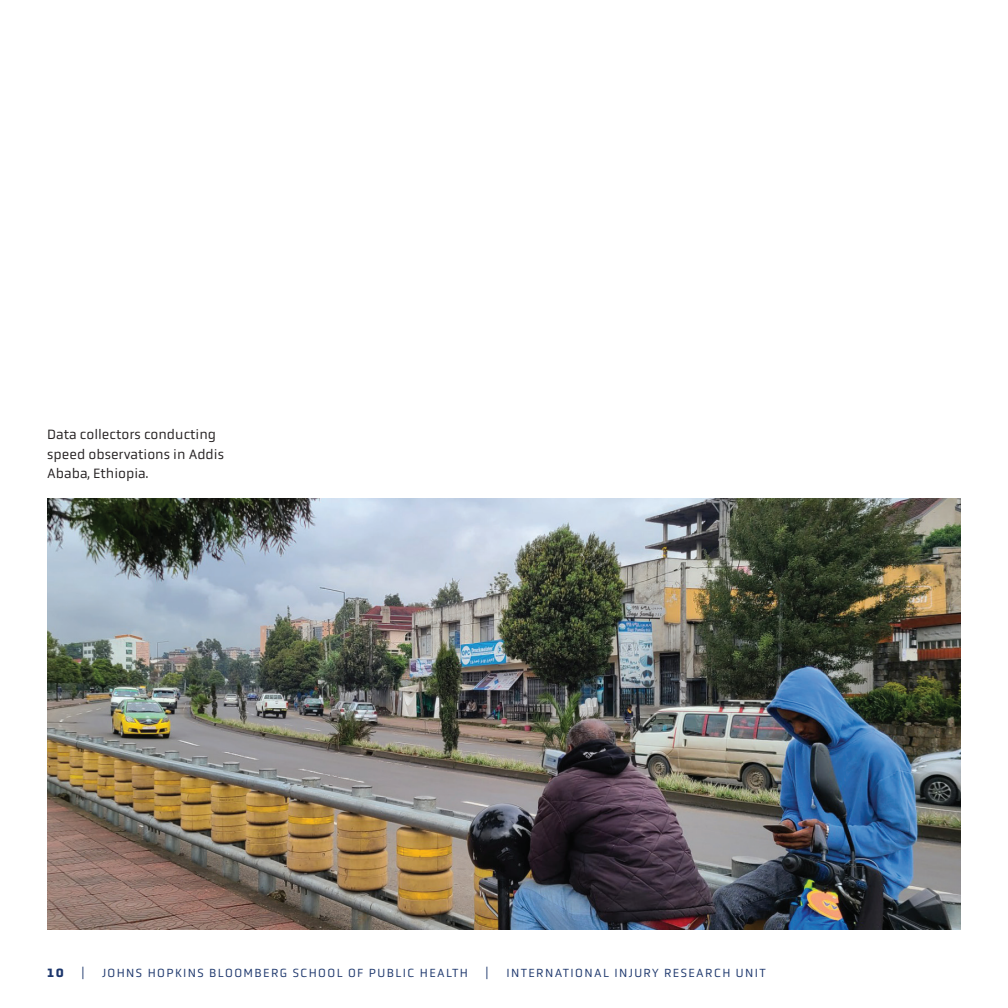
<style>
.page{position:relative;width:1008px;height:1008px;background:#fff}
.page>*{position:absolute;margin:0;border:0;box-sizing:border-box;transform-origin:0 0}
.t1{font:14px/19.2px "Obvia";color:#231f20}
.t2{font:12.25px "Obvia";letter-spacing:.115em;color:#1c366c}
.t3{font:700 12.25px "Obvia";color:#1c366c}
</style>
<div class="page">
<img style="left:47px;top:499px;width:914px;height:430px">
<p class="t1" style="left:47px;top:425px;width:178px">Data collectors conducting speed observations in Addis<br>Ababa, Ethiopia.</p>
<p class="t3" style="left:47px;top:965px;width:18px">10</p>
<p class="t2" style="left:81px;top:966px;width:5px">|</p>
<p class="t2" style="left:102px;top:966px;width:368px">JOHNS HOPKINS BLOOMBERG SCHOOL OF PUBLIC HEALTH</p>
<p class="t2" style="left:486px;top:966px;width:5px">|</p>
<p class="t2" style="left:506px;top:966px;width:261px">INTERNATIONAL INJURY RESEARCH UNIT</p>
</div>
